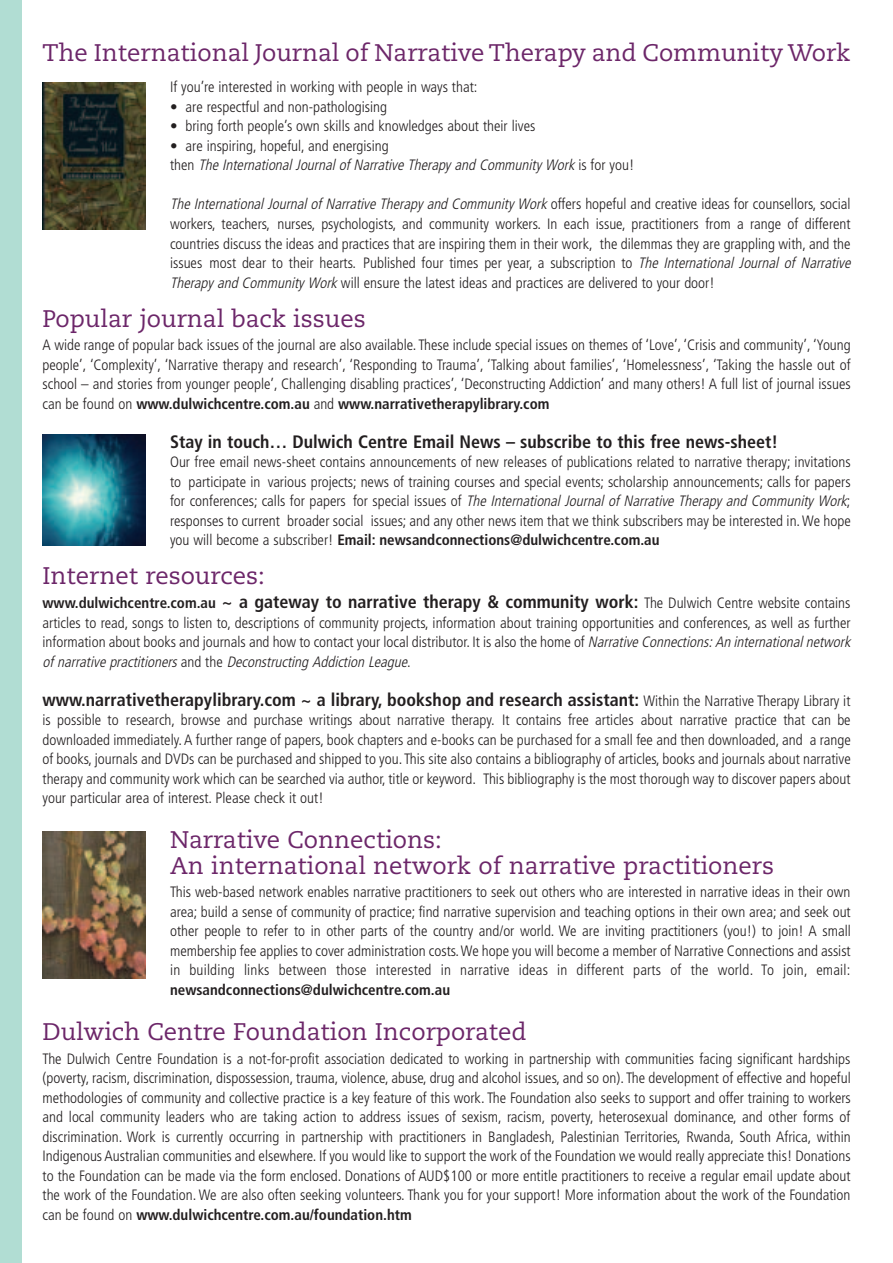
<style>
.page{position:relative;width:893px;height:1263px;background:#fff}
.page>*{position:absolute;margin:0;border:0;box-sizing:border-box;transform-origin:0 0}
.t1{font:24px/25.5px "Caecilia";color:#6c2669}
.t2{font:700 condensed 18px "Frutiger";color:#231f20}
.t3{font:300 condensed 15px/19.5px "Frutiger";color:#231f20;text-align:justify}
.t4{font:italic 300 condensed 15px/19.5px "Frutiger";color:#231f20}
.t5{font:700 condensed 15px "Frutiger";color:#231f20}
.s1{font-style:normal}
.s2{font-style:italic}
.s3{font-weight:700}
.s4{font-size:15px}
.s5{font-weight:300;font-size:15px}
</style>
<div class="page">
<div style="left:0;top:0;width:21px;height:1263px;background:#b1ddd3"></div>
<img style="left:43px;top:83px;width:102px;height:146px">
<img style="left:43px;top:435px;width:102px;height:110px">
<img style="left:43px;top:831px;width:102px;height:147px">
<h2 class="t1" style="left:43px;top:42px;width:809px">The International Journal of Narrative Therapy and Community Work</h2>
<p class="t3" style="left:170px;top:79px;width:309px">If you’re interested in working with people in ways that:</p>
<p class="t3" style="left:170px;top:98px;width:219px">• are respectful and non-pathologising</p>
<p class="t3" style="left:170px;top:118px;width:367px">• bring forth people’s own skills and knowledges about their lives</p>
<p class="t4" style="left:170px;top:137px;width:466px"><span class="s1">• are inspiring, hopeful, and energising<br>t h e n</span> The InternationalJournalof Narrative Therapy and Community Work <span class="s1">i s f o r y o u !</span></p>
<p class="t3" style="left:170px;top:196px;width:685px;text-align:left"><span class="s2">The International Journal of Narrative Therapy and Community Work</span> o ffe r s h o p e f u l a n d c r e a t i ve i d e a s fo r c o u n s e l l o r s, s o c i a l workers, teachers, nurses, psychologists, and community workers. In each issue, practitioners from a range of different countries discuss the ideas and practices that are inspiring them in their work, the dilemmas they are grappling with, and the issues most dear to their hearts. Published four times per year, a subscription to <span class="s2">The International Journal of Narrative Therapy and Community Work</span> will ensure the latest ideas and practices are delivered to your door!</p>
<h2 class="t1" style="left:43px;top:308px;width:325px">Popular journal back issues</h2>
<p class="t3" style="left:43px;top:336px;width:810px">A wide range of popular back issues of the journal are also available. These include special issues on themes of ‘Love’, ‘Crisis and community’, ‘Young people’, ‘Complexity’, ‘Narrative therapy and research’, ‘Responding to Trauma’, ‘Talking about families’, ‘Homelessness’, ‘Taking the hassle out of school – and stories from younger people’, Challenging disabling practices’, ‘Deconstructing Addiction’ and many others! A full list of journal issues can be found on <span class="s3">www.dulwichcentre.com.au</span> and <span class="s3">www.narrativetherapylibrary.com</span></p>
<h4 class="t2" style="left:170px;top:434px;width:609px">Stay in touch… Dulwich Centre Email News – subscribe to this free news-sheet!</h4>
<p class="t3" style="left:170px;top:453px;width:682px">Our free email news-sheet contains announcements of new releases of publications related to narrative therapy; invitations to participate in various projects; news of training courses and special events; scholarship announcements; calls for papers fo r c o n fe r e n c e s ; c a l l s fo r p a p e r s fo r s p e c i a l i s s u e s o f <span class="s2">The International Journal of Narrative Therapy and Community Work</span>; responses to current broader social issues; and any other news item that we think subscribers may be interested in. We hope you will become a subscriber! <span class="s3">Email: newsandconnections@dulwichcentre.com.au</span></p>
<h2 class="t1" style="left:43px;top:565px;width:224px">Internet resources:</h2>
<p class="t2" style="left:43px;top:594px;width:809px"><span class="s4">www.dulwichcentre.com.au</span> ~ a gateway to narrative therapy &amp; community work: <span class="s5">The Dulwich Centre website contains</span></p>
<p class="t3" style="left:43px;top:614px;width:812px;text-align:left">articles to read, songs to listen to, descriptions of community projects, information about training opportunities and conferences, as well as further information about books and journals and how to contact your local distributor. It is also the home of <span class="s2">Narrative Connections:An internationalnetwork of narrative practitioners</span>a n d t h e <span class="s2">Deconstructing Addiction League</span>.</p>
<p class="t2" style="left:43px;top:692px;width:809px">www.narrativetherapylibrary.com ~ a library, bookshop and research assistant: <span class="s5">Within the Narrative Therapy Library it</span></p>
<p class="t3" style="left:43px;top:711px;width:810px">is possible to research, browse and purchase writings about narrative therapy. It contains free articles about narrative practice that can be downloaded immediately. A further range of papers, book chapters and e-books can be purchased for a small fee and then downloaded, and a range of books, journals and DVDs can be purchased and shipped to you. This site also contains a bibliography of articles, books and journals about narrative therapy and community work which can be searched via author, title or keyword. This bibliography is the most thorough way to discover papers about your particular area of interest. Please check it out!</p>
<h2 class="t1" style="left:170px;top:829px;width:605px">Narrative Connections:<br>An international network of narrative practitioners</h2>
<p class="t3" style="left:170px;top:883px;width:682px">This web-based network enables narrative practitioners to seek out others who are interested in narrative ideas in their own area; build a sense of community of practice; find narrative supervision and teaching options in their own area; and seek out other people to refer to in other parts of the country and/or world. We are inviting practitioners (you!) to join! A small membership fee applies to cover administration costs. We hope you will become a member of Narrative Connections and assist in building links between those interested in narrative ideas in different parts of the world. To join, email:</p>
<h5 class="t5" style="left:170px;top:983px;width:282px">newsandconnections@dulwichcentre.com.au</h5>
<h2 class="t1" style="left:43px;top:1021px;width:486px">Dulwich Centre Foundation Incorporated</h2>
<p class="t3" style="left:43px;top:1050px;width:810px">The Dulwich Centre Foundation is a not-for-profit association dedicated to working in partnership with communities facing significant hardships (poverty, racism, discrimination, dispossession, trauma, violence, abuse, drug and alcohol issues, and so on). The development of effective and hopeful methodologies of community and collective practice is a key feature of this work. The Foundation also seeks to support and offer training to workers and local community leaders who are taking action to address issues of sexism, racism, poverty, heterosexual dominance, and other forms of discrimination. Work is currently occurring in partnership with practitioners in Bangladesh, Palestinian Territories, Rwanda, South Africa, within Indigenous Australian communities and elsewhere. If you would like to support the work of the Foundation we would really appreciate this! Donations to the Foundation can be made via the form enclosed. Donations of AUD$100 or more entitle practitioners to receive a regular email update about the work of the Foundation. We are also often seeking volunteers. Thank you for your support! More information about the work of the Foundation can be found on <span class="s3">www.dulwichcentre.com.au/foundation.htm</span></p>
</div>
